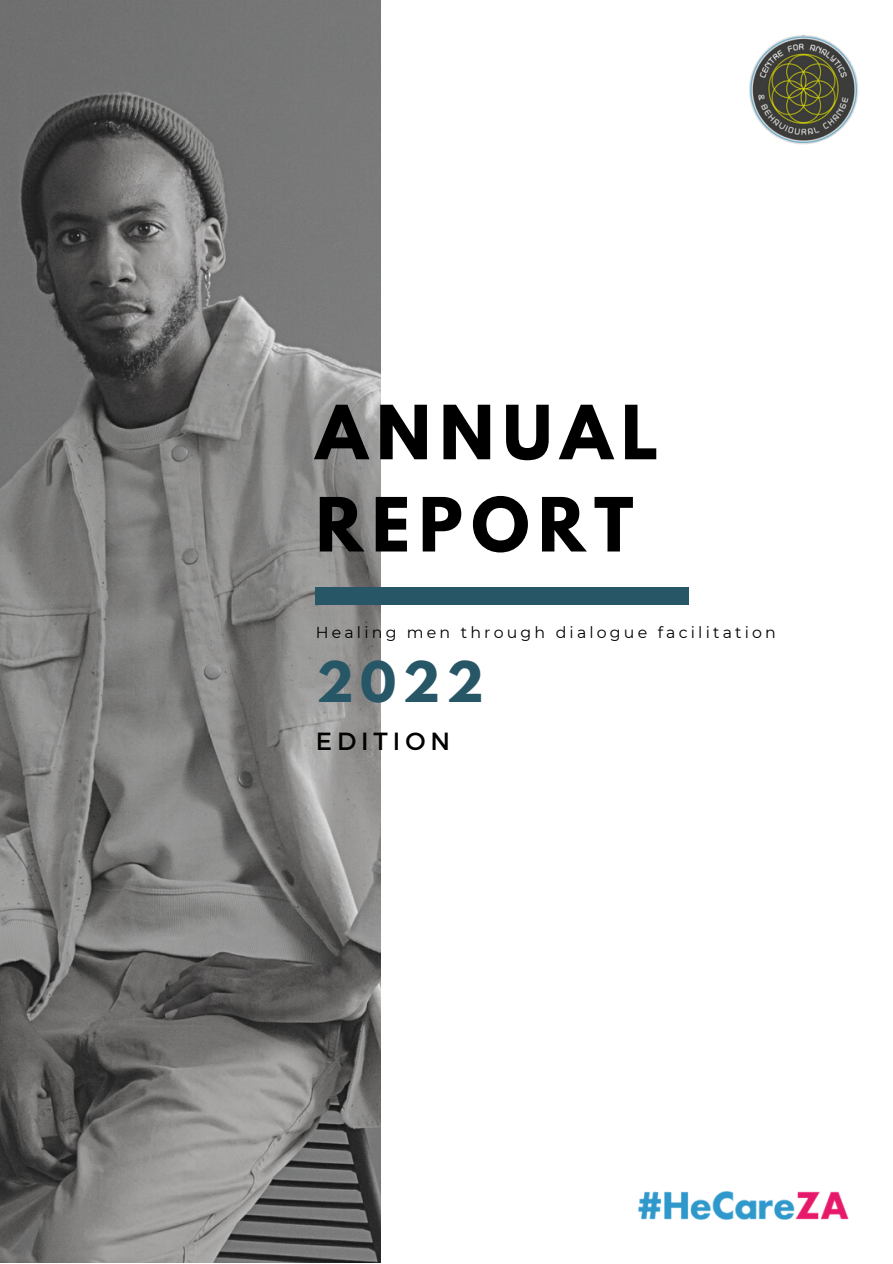
<style>
.page{position:relative;width:893px;height:1264px;background:#fff}
.page>*{position:absolute;margin:0;border:0;box-sizing:border-box;transform-origin:0 0}
.t1{font:700 66.15px/92.1px "League Spartan";letter-spacing:.13em;color:#000}
.t2{font:700 49.65px "League Spartan";color:#275667}
.t3{font:24.75px "Montserrat";letter-spacing:.2em;color:#000}
.t4{font:15.75px "Montserrat";letter-spacing:.2em;color:#000}
</style>
<div class="page">
<img style="left:0;top:0;width:380px;height:1262px">
<div style="left:316px;top:587px;width:373px;height:18px;background:#275667"></div>
<img style="left:638px;top:1191px;width:211px;height:29px">
<img style="left:749px;top:35px;width:110px;height:110px">
<h1 class="t1" style="left:316px;top:395px;width:344px">ANNUAL<br>REPORT</h1>
<p class="t4" style="left:316px;top:623px;width:461px">Healing men through dialogue facilitation</p>
<h2 class="t2" style="left:316px;top:657px;width:169px">2022</h2>
<h3 class="t3" style="left:316px;top:725px;width:136px">EDITION</h3>
</div>
